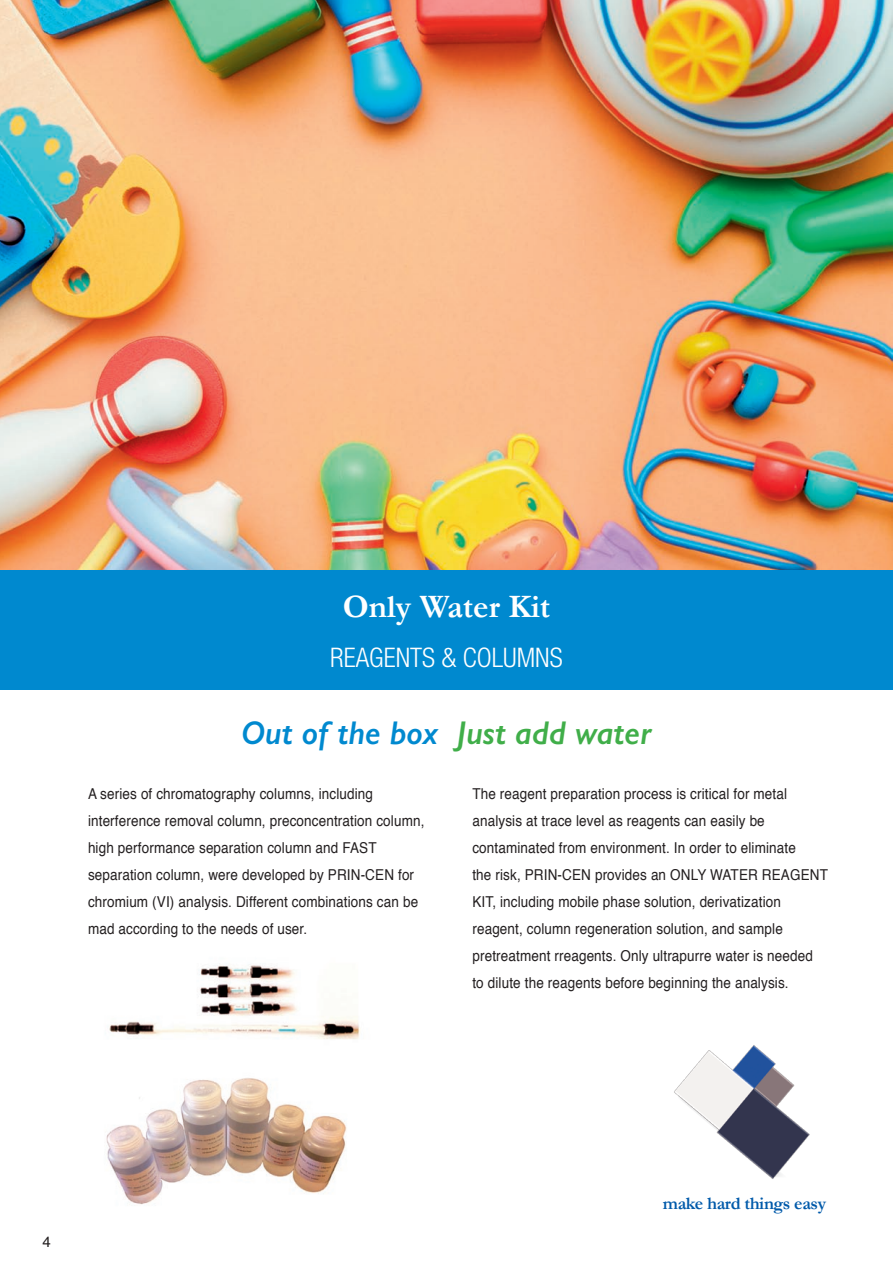
<style>
.page{position:relative;width:893px;height:1263px;background:#fff}
.page>*{position:absolute;margin:0;border:0;box-sizing:border-box;transform-origin:0 0}
.t1{font:italic 600 33px "Gill Sans";color:#40ae49}
.t2{font:700 33px "Garamond";color:#fff}
.t3{font:300 condensed 27px "Helvetica Neue";color:#fff}
.t4{font:700 18px "Garamond";letter-spacing:-.02em;color:#015aaa}
.t5{font:15px/27px "Helvetica";letter-spacing:.01em;color:#231f20;scale:.9 1}
.t6{font:15px "Helvetica";letter-spacing:.01em;color:#231f20}
.s1{color:#0089cf}
</style>
<div class="page">
<img style="left:0;top:0;width:893px;height:571px">
<img style="left:674px;top:1045px;width:136px;height:134px">
<div style="left:0;top:571px;width:893px;height:119px;background:#0089cf"></div>
<img style="left:109px;top:965px;width:251px;height:75px">
<img style="left:106px;top:1078px;width:241px;height:127px">
<h1 class="t2" style="left:343px;top:587px;width:209px">Only Water Kit</h1>
<h2 class="t3" style="left:330px;top:642px;width:234px">REAGENTS &amp; COLUMNS</h2>
<h1 class="t1" style="left:241px;top:713px;width:412px"><span class="s1">Out of the box</span> Just add water</h1>
<p class="t5" style="left:88px;top:780px;width:375px">A series of chromatography columns, including interference removal column, preconcentration column, high performance separation column and FAST separation column, were developed by PRIN-CEN for chromium (VI) analysis. Different combinations can be mad according to the needs of user.</p>
<p class="t5" style="left:472px;top:780px;width:397px">The reagent preparation process is critical for metal analysis at trace level as reagents can easily be contaminated from environment. In order to eliminate<br>the risk, PRIN-CEN provides an ONLY WATER REAGENT KIT, including mobile phase solution, derivatization reagent, column regeneration solution, and sample pretreatment rreagents. Only ultrapurre water is needed to dilute the reagents before beginning the analysis.</p>
<p class="t6" style="left:43px;top:1230px;width:10px">4</p>
<p class="t4" style="left:663px;top:1192px;width:165px">make hard things easy</p>
</div>
